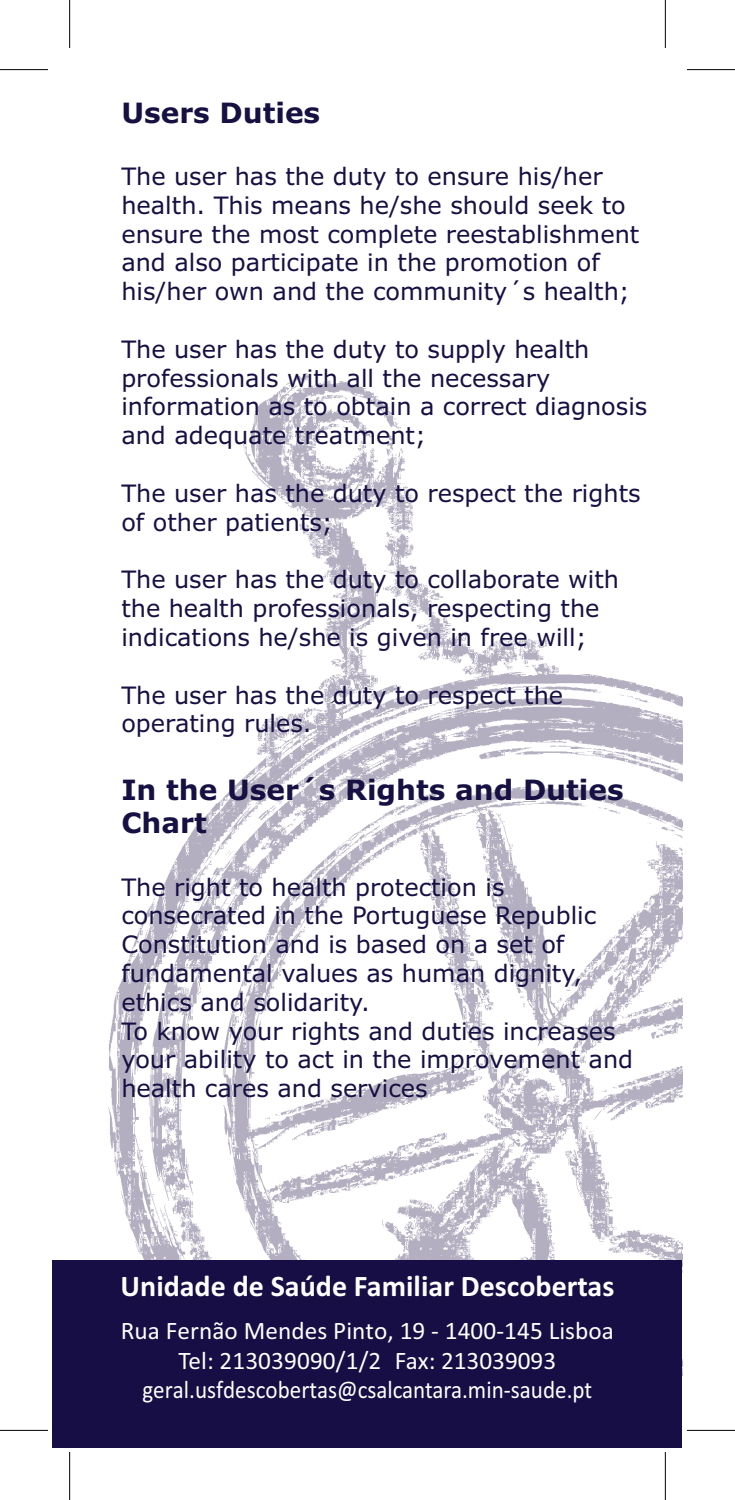
<style>
.page{position:relative;width:735px;height:1500px;background:#fff}
.page>*{position:absolute;margin:0;border:0;box-sizing:border-box;transform-origin:0 0}
.t1{font:700 30px "Calibri";color:#fff}
.t2{font:700 28px/33.6px "Verdana";color:#161043}
.t3{font:25.2px/30.4px "Calibri";color:#fff;text-align:center}
.t4{font:25.2px "Calibri";color:#fff;scale:.91 1}
.t5{font:24px/28.8px "Verdana";color:#161043}
</style>
<div class="page">
<img style="left:109px;top:374px;width:573px;height:886px">
<svg style="left:331px;top:699px;width:5px;height:4px"></svg>
<hr style="left:69px;top:0;width:1px;height:48px;background:#000">
<hr style="left:69px;top:1452px;width:1px;height:48px;background:#000">
<hr style="left:665px;top:0;width:1px;height:48px;background:#000">
<hr style="left:665px;top:1452px;width:1px;height:48px;background:#000">
<hr style="left:0;top:69px;width:48px;height:1px;background:#000">
<hr style="left:686px;top:69px;width:48px;height:1px;background:#000">
<hr style="left:0;top:1430px;width:48px;height:1px;background:#000">
<hr style="left:686px;top:1430px;width:48px;height:1px;background:#000">
<div style="left:52px;top:1260px;width:630px;height:187px;background:#160e44"></div>
<p class="t2" style="left:121px;top:96px;width:200px">Users Duties</p>
<p class="t5" style="left:121px;top:164px;width:519px">The user has the duty to ensure his/her health. This means he/she should seek to ensure the most complete reestablishment and also participate in the promotion of his/her own and the community´s health;</p>
<p class="t5" style="left:121px;top:337px;width:527px">The user has the duty to supply health professionals with all the necessary information as to obtain a correct diagnosis and adequate treatment;</p>
<p class="t5" style="left:121px;top:481px;width:520px">The user has the duty to respect the rights of other patients;</p>
<p class="t5" style="left:121px;top:567px;width:499px">The user has the duty to collaborate with the health professionals, respecting the indications he/she is given in free will;</p>
<p class="t5" style="left:121px;top:682px;width:443px">The user has the duty to respect the operating rules.</p>
<p class="t2" style="left:121px;top:773px;width:504px">In the User´s Rights and Duties<br>Chart</p>
<p class="t5" style="left:121px;top:874px;width:513px">The right to health protection is consecrated in the Portuguese Republic Constitution and is based on a set of fundamental values as human dignity, ethics and solidarity.<br>To know your rights and duties increases your ability to act in the improvement and health cares and services</p>
<p class="t1" style="left:120px;top:1268px;width:495px">Unidade de Saúde Familiar Descobertas</p>
<p class="t3" style="left:121px;top:1317px;width:495px">Rua Fernão Mendes Pinto, 19 - 1400-145 Lisboa<br>Tel: 213039090/1/2 Fax: 213039093</p>
<p class="t4" style="left:142px;top:1380px;width:496px">geral.usfdescobertas@csalcantara.min-saude.pt</p>
</div>
